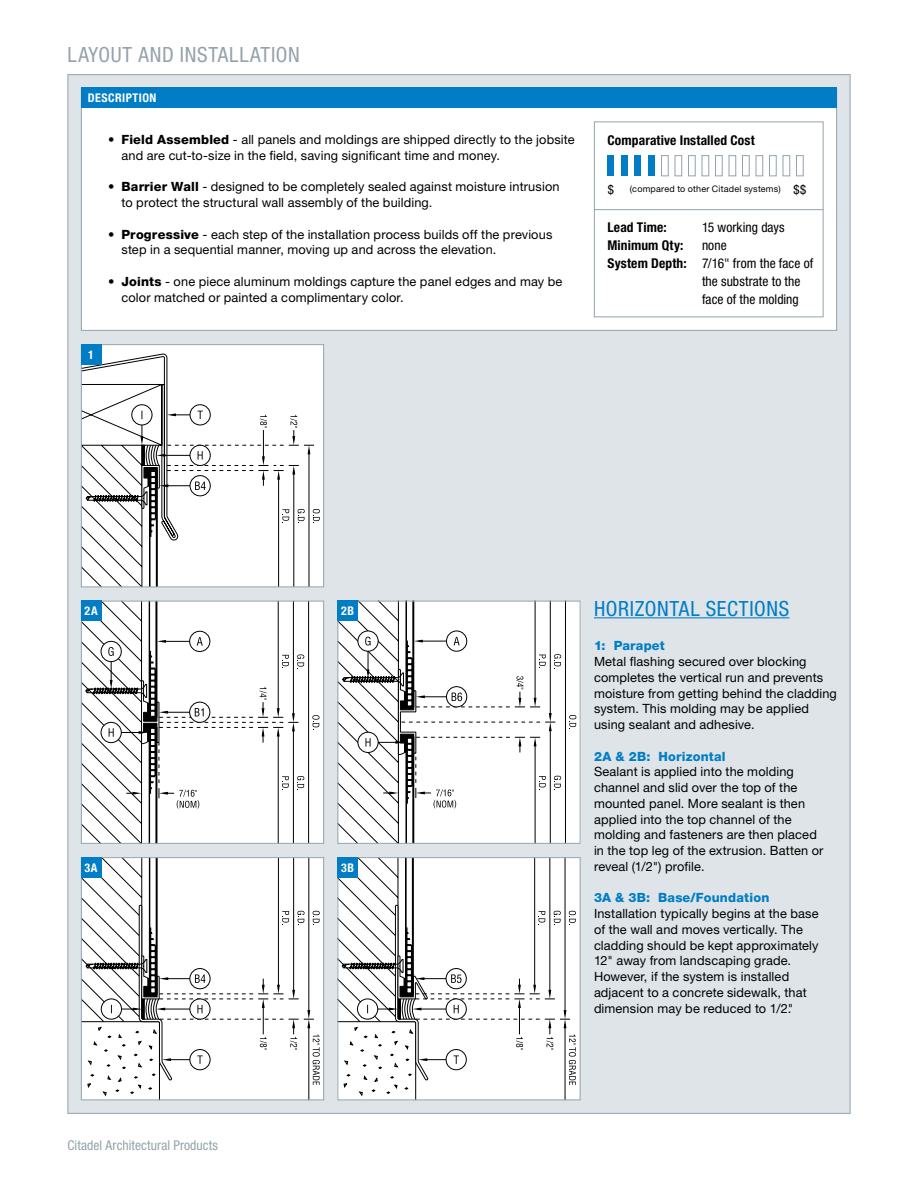
<style>
.page{position:relative;width:918px;height:1188px;background:#fff}
.page>*{position:absolute;margin:0;border:0;box-sizing:border-box;transform-origin:0 0}
.t1{font:condensed 21px "Helvetica Neue LT Std";letter-spacing:.03em;color:#95a3ab}
.t2{font:condensed 21px "Helvetica Neue LT Std";letter-spacing:.03em;color:#007dc5}
.t3{font:condensed 13.5px "Helvetica Neue LT Std";letter-spacing:.005em;color:#000}
.t4{font:700 condensed 13.5px "Helvetica Neue LT Std";letter-spacing:.01em;color:#000}
.t5{font:condensed 13.5px "Helvetica Neue LT Std";letter-spacing:.01em;color:#95a3ab}
.t6{font:12.75px/15.8px "Helvetica Neue LT Std";letter-spacing:.01em;color:#000}
.t7{font:800 12.75px "Helvetica Neue LT Std";letter-spacing:.015em;color:#007dc5}
.t8{font:condensed 12.75px "Helvetica Neue LT Std";color:#000}
.t9{font:700 condensed 12px "Helvetica Neue LT Std";letter-spacing:.04em;color:#fff}
.t10{font:9px "Helvetica Neue LT Std";letter-spacing:.02em;color:#000}
.s1{font-weight:800}
.s2{font-weight:700}
</style>
<div class="page">
<div style="left:68px;top:74px;width:782px;height:1040px;background:#dee4e8;border:1px solid #95a3ab"></div>
<svg style="left:83px;top:859px;width:237px;height:239px;background:#eee"></svg>
<svg style="left:340px;top:859px;width:236px;height:239px;background:#ececec"></svg>
<div style="left:81px;top:344px;width:243px;height:243px;background:#fff"></div>
<svg style="left:83px;top:354px;width:237px;height:231px"></svg>
<div style="left:81px;top:601px;width:243px;height:243px;background:#fff"></div>
<hr style="left:308px;top:601px;width:1px;height:243px;background:#000">
<svg style="left:312px;top:715px;width:8px;height:15px"></svg>
<svg style="left:83px;top:603px;width:222px;height:239px"></svg>
<div style="left:338px;top:601px;width:242px;height:243px;background:#fff"></div>
<hr style="left:565px;top:601px;width:1px;height:243px;background:#000">
<svg style="left:569px;top:715px;width:8px;height:14px"></svg>
<svg style="left:340px;top:603px;width:222px;height:239px"></svg>
<div style="left:81px;top:88px;width:756px;height:243px;background:#fff;border:1px solid #95a3ab"></div>
<div style="left:81px;top:344px;width:243px;height:243px;border:1px solid #95a3ab"></div>
<div style="left:81px;top:601px;width:243px;height:243px;border:1px solid #95a3ab"></div>
<div style="left:338px;top:601px;width:242px;height:243px;border:1px solid #95a3ab"></div>
<div style="left:81px;top:857px;width:243px;height:243px;border:1px solid #95a3ab"></div>
<div style="left:338px;top:857px;width:242px;height:243px;border:1px solid #95a3ab"></div>
<hr style="left:594px;top:209px;width:230px;height:1px;background:#95a3ab">
<div style="left:594px;top:122px;width:230px;height:195px;border:1px solid #95a3ab"></div>
<div style="left:621px;top:156px;width:7px;height:20px;background:#007dc5"></div>
<div style="left:634px;top:156px;width:7px;height:20px;background:#007dc5"></div>
<div style="left:756px;top:155px;width:7px;height:21px;background:#fff;border:1px solid #95a3ab"></div>
<div style="left:769px;top:155px;width:8px;height:21px;background:#fff;border:1px solid #95a3ab"></div>
<div style="left:783px;top:155px;width:7px;height:21px;background:#fff;border:1px solid #95a3ab"></div>
<div style="left:796px;top:155px;width:8px;height:21px;background:#fff;border:1px solid #95a3ab"></div>
<div style="left:608px;top:156px;width:6px;height:20px;background:#007dc5"></div>
<div style="left:742px;top:155px;width:8px;height:21px;background:#fff;border:1px solid #95a3ab"></div>
<div style="left:729px;top:155px;width:7px;height:21px;background:#fff;border:1px solid #95a3ab"></div>
<div style="left:715px;top:155px;width:8px;height:21px;background:#fff;border:1px solid #95a3ab"></div>
<div style="left:702px;top:155px;width:7px;height:21px;background:#fff;border:1px solid #95a3ab"></div>
<div style="left:688px;top:155px;width:8px;height:21px;background:#fff;border:1px solid #95a3ab"></div>
<div style="left:675px;top:155px;width:7px;height:21px;background:#fff;border:1px solid #95a3ab"></div>
<div style="left:661px;top:155px;width:8px;height:21px;background:#fff;border:1px solid #95a3ab"></div>
<div style="left:648px;top:156px;width:7px;height:20px;background:#007dc5"></div>
<div style="left:81px;top:88px;width:756px;height:20px;background:#007dc5"></div>
<div style="left:81px;top:344px;width:20px;height:20px;background:#007dc5"></div>
<div style="left:81px;top:601px;width:20px;height:20px;background:#007dc5"></div>
<div style="left:338px;top:601px;width:20px;height:20px;background:#007dc5"></div>
<div style="left:81px;top:857px;width:20px;height:21px;background:#007dc5"></div>
<div style="left:338px;top:857px;width:20px;height:21px;background:#007dc5"></div>
<hr style="left:594px;top:617px;width:195px;height:1px;background:#007dc5">
<h1 class="t1" style="left:68px;top:43px;width:234px">LAYOUT AND INSTALLATION</h1>
<p class="t9" style="left:88px;top:91px;width:70px">DESCRIPTION</p>
<p class="t6" style="left:122px;top:132px;width:455px;text-indent:-14px">• <span class="s1">Field Assembled</span> - all panels and moldings are shipped directly to the jobsite and are cut-to-size in the field, saving significant time and money.</p>
<p class="t6" style="left:122px;top:179px;width:440px;text-indent:-14px">• <span class="s1">Barrier Wall</span> - designed to be completely sealed against moisture intrusion to protect the structural wall assembly of the building.</p>
<p class="t6" style="left:122px;top:226px;width:432px;text-indent:-14px">• <span class="s1">Progressive</span> - each step of the installation process builds off the previous step in a sequential manner, moving up and across the elevation.</p>
<p class="t6" style="left:122px;top:273px;width:442px;text-indent:-14px">• <span class="s1">Joints</span> - one piece aluminum moldings capture the panel edges and may be color matched or painted a complimentary color.</p>
<p class="t9" style="left:88px;top:347px;width:7px">1</p>
<p class="t4" style="left:608px;top:132px;width:149px">Comparative Installed Cost</p>
<p class="t8" style="left:608px;top:182px;width:8px">$</p>
<p class="t8" style="left:793px;top:182px;width:14px">$$</p>
<p class="t10" style="left:630px;top:184px;width:152px">(compared to other Citadel systems)</p>
<p class="t4" style="left:608px;top:219px;width:61px">Lead Time:</p>
<p class="t3" style="left:702px;top:220px;width:84px">15 working days</p>
<p class="t4" style="left:608px;top:237px;width:77px">Minimum Qty:</p>
<p class="t3" style="left:702px;top:238px;width:26px">none</p>
<p class="t3" style="left:608px;top:256px;width:207px"><span class="s2">System Depth:</span> 7/16" from the face of</p>
<p class="t3" style="left:702px;top:274px;width:100px">the substrate to the</p>
<p class="t3" style="left:702px;top:292px;width:98px">face of the molding</p>
<p class="t9" style="left:85px;top:604px;width:15px">2A</p>
<p class="t9" style="left:341px;top:604px;width:14px">2B</p>
<p class="t9" style="left:85px;top:860px;width:14px">3A</p>
<p class="t9" style="left:341px;top:860px;width:14px">3B</p>
<p class="t5" style="left:68px;top:1138px;width:152px">Citadel Architectural Products</p>
<h1 class="t2" style="left:594px;top:596px;width:197px">HORIZONTAL SECTIONS</h1>
<p class="t7" style="left:594px;top:638px;width:72px">1: Parapet</p>
<p class="t6" style="left:594px;top:654px;width:244px">Metal flashing secured over blocking completes the vertical run and prevents moisture from getting behind the cladding system. This molding may be applied using sealant and adhesive.</p>
<p class="t7" style="left:594px;top:748px;width:133px">2A &amp; 2B: Horizontal</p>
<p class="t6" style="left:594px;top:764px;width:231px">Sealant is applied into the molding channel and slid over the top of the mounted panel. More sealant is then applied into the top channel of the molding and fasteners are then placed in the top leg of the extrusion. Batten or reveal (1/2") profile.</p>
<p class="t7" style="left:594px;top:890px;width:177px">3A &amp; 3B: Base/Foundation</p>
<p class="t6" style="left:594px;top:905px;width:226px">Installation typically begins at the base of the wall and moves vertically. The cladding should be kept approximately 12" away from landscaping grade.<br>However, if the system is installed adjacent to a concrete sidewalk, that dimension may be reduced to 1/2".</p>
</div>
